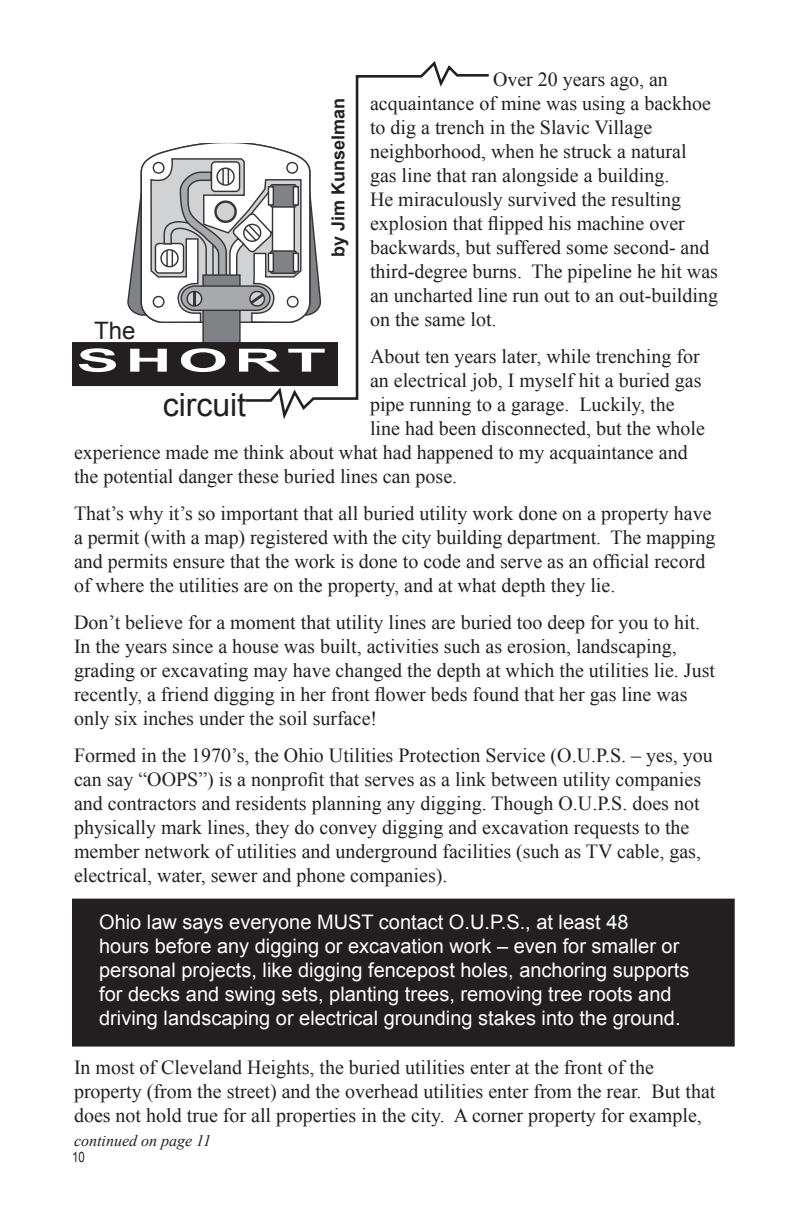
<style>
.page{position:relative;width:792px;height:1224px;background:#fff}
.page>*{position:absolute;margin:0;border:0;box-sizing:border-box;transform-origin:0 0}
.pg_-right__ODD{font:32px "Arial";color:#231f20}
.t1{font:700 32px "Arial";letter-spacing:.1em;color:#fff;scale:2 1}
.t2{font:24px "Arial";color:#231f20}
.Main_Story_Text{font:20px/24px "Times New Roman";color:#231f20}
.Main_Story_text-P_be{font:20px/24px "Times New Roman";color:#231f20}
.call-reverse_text{font:20px/24px "Arial";color:#fff}
.Main_Story_Title_SMA{font:700 18px "Arial";color:#231f20}
.Main_Story_text-P_be-2{font:italic 16px "Times New Roman";color:#231f20}
.pg_-left__EVEN{font:14px "Arial Narrow";color:#231f20}
</style>
<div class="page">
<div style="left:203px;top:275px;width:37px;height:69px;background:#808285"></div>
<div style="left:202px;top:274px;width:39px;height:71px;border:1px solid #363539"></div>
<svg style="left:127px;top:142px;width:116px;height:182px"></svg>
<div style="left:73px;top:343px;width:264px;height:42px;background:#231f20"></div>
<div style="left:72px;top:342px;width:266px;height:44px;border:2px solid #231f20"></div>
<svg style="left:243px;top:61px;width:246px;height:358px"></svg>
<div style="left:73px;top:900px;width:661px;height:146px;background:#231f20"></div>
<div style="left:72px;top:899px;width:663px;height:148px;border:2px solid #231f20"></div>
<p class="Main_Story_Text" style="left:370px;top:67px;width:350px;text-indent:123px">Over 20 years ago, an acquaintance of mine was using a backhoe to dig a trench in the Slavic Village neighborhood, when he struck a natural gas line that ran alongside a building.<br>He miraculously survived the resulting explosion that flipped his machine over backwards, but suffered some second- and third-degree burns. The pipeline he hit was an uncharted line run out to an out-building on the same lot.</p>
<p class="Main_Story_Text" style="left:370px;top:344px;width:331px">About ten years later, while trenching for</p>
<p class="Main_Story_Text" style="left:370px;top:368px;width:333px">an electrical job, I myself hit a buried gas</p>
<p class="Main_Story_Text" style="left:370px;top:392px;width:306px">pipe running to a garage. Luckily, the</p>
<p class="Main_Story_Text" style="left:370px;top:416px;width:336px">line had been disconnected, but the whole</p>
<p class="Main_Story_Text" style="left:74px;top:440px;width:615px">experience made me think about what had happened to my acquaintance and</p>
<p class="Main_Story_Text" style="left:74px;top:464px;width:385px">the potential danger these buried lines can pose.</p>
<p class="Main_Story_Text" style="left:74px;top:501px;width:643px">That’s why it’s so important that all buried utility work done on a property have a permit (with a map) registered with the city building department. The mapping and permits ensure that the work is done to code and serve as an official record of where the utilities are on the property, and at what depth they lie.</p>
<p class="Main_Story_Text" style="left:74px;top:610px;width:643px">Don’t believe for a moment that utility lines are buried too deep for you to hit.<br>In the years since a house was built, activities such as erosion, landscaping, grading or excavating may have changed the depth at which the utilities lie. Just recently, a friend digging in her front flower beds found that her gas line was only six inches under the soil surface!</p>
<p class="Main_Story_text-P_be" style="left:74px;top:743px;width:640px">Formed in the 1970’s, the Ohio Utilities Protection Service (O.U.P.S. – yes, you can say “OOPS”) is a nonprofit that serves as a link between utility companies and contractors and residents planning any digging. Though O.U.P.S. does not physically mark lines, they do convey digging and excavation requests to the member network of utilities and underground facilities (such as TV cable, gas, electrical, water, sewer and phone companies).</p>
<p class="Main_Story_Title_SMA" style="left:326px;top:257px;width:161px;rotate:-90deg">by Jim Kunselman</p>
<p class="t2" style="left:94px;top:315px;width:43px">The</p>
<p class="t1" style="left:76px;top:339px;width:126px">SHORT</p>
<p class="pg_-right__ODD" style="left:163px;top:384px;width:85px">circuit</p>
<p class="call-reverse_text" style="left:99px;top:910px;width:592px">Ohio law says everyone MUST contact O.U.P.S., at least 48<br>hours before any digging or excavation work – even for smaller or personal projects, like digging fencepost holes, anchoring supports for decks and swing sets, planting trees, removing tree roots and driving landscaping or electrical grounding stakes into the ground.</p>
<p class="Main_Story_text-P_be" style="left:74px;top:1055px;width:643px">In most of Cleveland Heights, the buried utilities enter at the front of the property (from the street) and the overhead utilities enter from the rear. But that does not hold true for all properties in the city. A corner property for example,</p>
<p class="Main_Story_text-P_be-2" style="left:74px;top:1129px;width:139px">continued on page 11</p>
<p class="pg_-left__EVEN" style="left:72px;top:1147px;width:14px">10</p>
</div>
